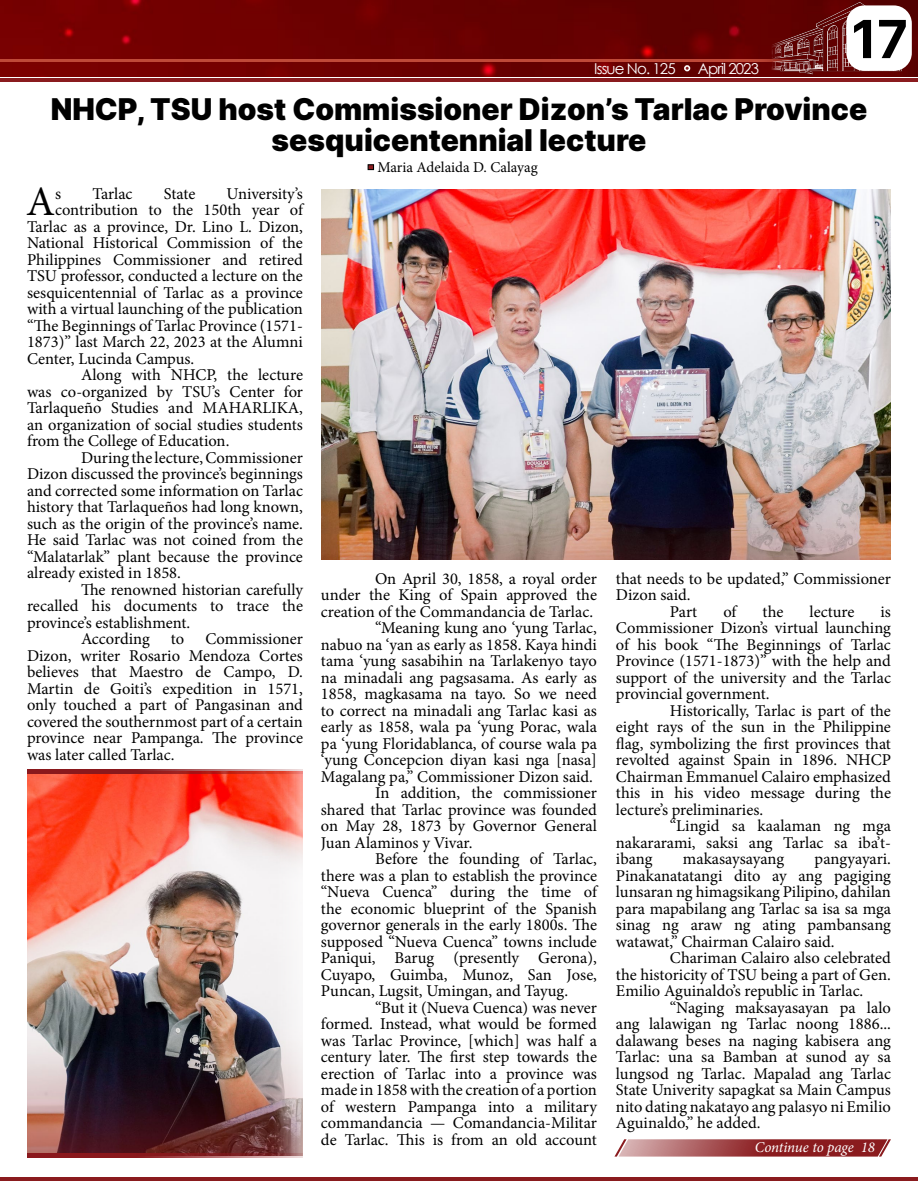
<style>
.page{position:relative;width:918px;height:1188px;background:#fff}
.page>*{position:absolute;margin:0;border:0;box-sizing:border-box;transform-origin:0 0}
.t1{font:700 52.5px "Inter";color:#000}
.t2{font:41.85px "Minion Pro";color:#000}
.t3{font:900 30px/30.9px "Inter";color:#000;text-align:center}
.t4{font:16.5px/16.5px "Minion Pro";color:#000;text-align:justify}
.t5{font:15px "Minion Pro";color:#000}
.t6{font:15px "Century Gothic";letter-spacing:-.06em;color:#fff}
.t7{font:italic 15px "Minion Pro";letter-spacing:-.01em;color:#fff}
</style>
<div class="page">
<img style="left:0;top:0;width:918px;height:76px">
<hr style="left:0;top:78px;width:918px;height:3px;background:#8a1b1e">
<div style="left:0;top:49px;width:918px;height:14px;background:#41ad49;opacity:.27"></div>
<img style="left:748px;top:0;width:168px;height:82px">
<svg style="left:684px;top:65px;width:6px;height:6px"></svg>
<div style="left:846px;top:5px;width:66px;height:66px;background:#fff;border-radius:18px"></div>
<hr style="left:0;top:1177px;width:918px;height:3px;background:#8a1b1e">
<svg style="left:368px;top:164px;width:6px;height:6px"></svg>
<img style="left:321px;top:189px;width:570px;height:371px">
<img style="left:27px;top:774px;width:276px;height:379px">
<svg style="left:27px;top:1153px;width:276px;height:5px"></svg>
<svg style="left:27px;top:769px;width:276px;height:5px"></svg>
<svg style="left:614px;top:1139px;width:277px;height:18px;background:#a65255"></svg>
<h1 class="t1" style="left:851px;top:0;width:58px">17</h1>
<h3 class="t3" style="left:51px;top:92px;width:818px">NHCP, TSU host Commissioner Dizon’s Tarlac Province sesquicentennial lecture</h3>
<p class="t5" style="left:377px;top:157px;width:162px">Maria Adelaida D. Calayag</p>
<h2 class="t2" style="left:26px;top:174px;width:30px">A</h2>
<p class="t4" style="left:55px;top:185px;width:8px">s</p>
<p class="t4" style="left:92px;top:185px;width:42px">Tarlac</p>
<p class="t4" style="left:164px;top:185px;width:33px">State</p>
<p class="t4" style="left:227px;top:185px;width:78px">University’s</p>
<p class="t6" style="left:594px;top:58px;width:83px">Issue No. 125</p>
<p class="t6" style="left:698px;top:58px;width:63px">April 2023</p>
<p class="t4" style="left:55px;top:202px;width:249px">contribution to the 150th year of</p>
<p class="t4" style="left:27px;top:218px;width:278px">Tarlac as a province, Dr. Lino L. Dizon,</p>
<p class="t4" style="left:27px;top:235px;width:277px">National Historical Commission of the</p>
<p class="t4" style="left:27px;top:251px;width:278px">Philippines Commissioner and retired</p>
<p class="t4" style="left:27px;top:268px;width:277px">TSU professor, conducted a lecture on the</p>
<p class="t4" style="left:27px;top:284px;width:277px">sesquicentennial of Tarlac as a province</p>
<p class="t4" style="left:27px;top:301px;width:277px">with a virtual launching of the publication</p>
<p class="t4" style="left:27px;top:317px;width:277px">“The Beginnings of Tarlac Province (1571-</p>
<p class="t4" style="left:27px;top:334px;width:278px">1873)” last March 22, 2023 at the Alumni</p>
<p class="t4" style="left:27px;top:350px;width:169px">Center, Lucinda Campus.</p>
<p class="t4" style="left:81px;top:367px;width:224px">Along with NHCP, the lecture</p>
<p class="t4" style="left:27px;top:383px;width:278px">was co-organized by TSU’s Center for</p>
<p class="t4" style="left:27px;top:400px;width:278px">Tarlaqueño Studies and MAHARLIKA,</p>
<p class="t4" style="left:27px;top:416px;width:278px">an organization of social studies students</p>
<p class="t4" style="left:27px;top:433px;width:204px">from the College of Education.</p>
<p class="t4" style="left:81px;top:449px;width:224px">During the lecture, Commissioner</p>
<p class="t4" style="left:27px;top:466px;width:278px">Dizon discussed the province’s beginnings</p>
<p class="t4" style="left:27px;top:482px;width:278px">and corrected some information on Tarlac</p>
<p class="t4" style="left:27px;top:499px;width:278px">history that Tarlaqueños had long known,</p>
<p class="t4" style="left:27px;top:515px;width:277px">such as the origin of the province’s name.</p>
<p class="t4" style="left:27px;top:532px;width:278px">He said Tarlac was not coined from the</p>
<p class="t4" style="left:27px;top:548px;width:277px">“Malatarlak” plant because the province</p>
<p class="t4" style="left:27px;top:565px;width:155px">already existed in 1858.</p>
<p class="t4" style="left:81px;top:581px;width:223px">The renowned historian carefully</p>
<p class="t4" style="left:27px;top:598px;width:278px">recalled his documents to trace the</p>
<p class="t4" style="left:27px;top:614px;width:165px">province’s establishment.</p>
<p class="t4" style="left:81px;top:631px;width:70px">According</p>
<p class="t4" style="left:171px;top:631px;width:15px">to</p>
<p class="t4" style="left:375px;top:571px;width:224px">On April 30, 1858, a royal order</p>
<p class="t4" style="left:321px;top:587px;width:278px">under the King of Spain approved the</p>
<p class="t4" style="left:321px;top:604px;width:274px">creation of the Commandancia de Tarlac.</p>
<p class="t4" style="left:375px;top:620px;width:223px">“Meaning kung ano ‘yung Tarlac,</p>
<p class="t4" style="left:321px;top:637px;width:277px">nabuo na ‘yan as early as 1858. Kaya hindi</p>
<p class="t4" style="left:321px;top:653px;width:278px">tama ‘yung sasabihin na Tarlakenyo tayo</p>
<p class="t4" style="left:321px;top:670px;width:277px">na minadali ang pagsasama. As early as</p>
<p class="t4" style="left:321px;top:686px;width:277px">1858, magkasama na tayo. So we need</p>
<p class="t4" style="left:321px;top:703px;width:278px">to correct na minadali ang Tarlac kasi as</p>
<p class="t4" style="left:321px;top:719px;width:278px">early as 1858, wala pa ‘yung Porac, wala</p>
<p class="t4" style="left:321px;top:736px;width:277px">pa ‘yung Floridablanca, of course wala pa</p>
<p class="t4" style="left:321px;top:752px;width:277px">‘yung Concepcion diyan kasi nga [nasa]</p>
<p class="t4" style="left:321px;top:769px;width:273px">Magalang pa,” Commissioner Dizon said.</p>
<p class="t4" style="left:375px;top:785px;width:224px">In addition, the commissioner</p>
<p class="t4" style="left:321px;top:802px;width:278px">shared that Tarlac province was founded</p>
<p class="t4" style="left:321px;top:818px;width:278px">on May 28, 1873 by Governor General</p>
<p class="t4" style="left:321px;top:835px;width:153px">Juan Alaminos y Vivar.</p>
<p class="t4" style="left:375px;top:851px;width:224px">Before the founding of Tarlac,</p>
<p class="t4" style="left:321px;top:868px;width:278px">there was a plan to establish the province</p>
<p class="t4" style="left:321px;top:884px;width:278px">“Nueva Cuenca” during the time of</p>
<p class="t4" style="left:321px;top:901px;width:278px">the economic blueprint of the Spanish</p>
<p class="t4" style="left:321px;top:917px;width:278px">governor generals in the early 1800s. The</p>
<p class="t4" style="left:321px;top:934px;width:277px">supposed “Nueva Cuenca” towns include</p>
<p class="t4" style="left:321px;top:950px;width:278px">Paniqui, Barug (presently Gerona),</p>
<p class="t4" style="left:321px;top:967px;width:278px">Cuyapo, Guimba, Munoz, San Jose,</p>
<p class="t4" style="left:321px;top:983px;width:249px">Puncan, Lugsit, Umingan, and Tayug.</p>
<p class="t4" style="left:375px;top:1000px;width:223px">“But it (Nueva Cuenca) was never</p>
<p class="t4" style="left:321px;top:1016px;width:277px">formed. Instead, what would be formed</p>
<p class="t4" style="left:321px;top:1033px;width:277px">was Tarlac Province, [which] was half a</p>
<p class="t4" style="left:321px;top:1049px;width:278px">century later. The first step towards the</p>
<p class="t4" style="left:321px;top:1066px;width:277px">erection of Tarlac into a province was</p>
<p class="t4" style="left:321px;top:1082px;width:278px">made in 1858 with the creation of a portion</p>
<p class="t4" style="left:321px;top:1099px;width:277px">of western Pampanga into a military</p>
<p class="t4" style="left:321px;top:1115px;width:278px">commandancia — Comandancia-Militar</p>
<p class="t4" style="left:321px;top:1132px;width:277px">de Tarlac. This is from an old account</p>
<p class="t4" style="left:616px;top:571px;width:277px">that needs to be updated,” Commissioner</p>
<p class="t4" style="left:616px;top:587px;width:76px">Dizon said.</p>
<p class="t4" style="left:670px;top:604px;width:29px">Part</p>
<p class="t4" style="left:723px;top:604px;width:15px">of</p>
<p class="t4" style="left:763px;top:604px;width:22px">the</p>
<p class="t4" style="left:810px;top:604px;width:46px">lecture</p>
<p class="t4" style="left:616px;top:604px;width:277px;text-indent:265px">is Commissioner Dizon’s virtual launching of his book “The Beginnings of Tarlac Province (1571-1873)” with the help and support of the university and the Tarlac provincial government.</p>
<p class="t4" style="left:616px;top:703px;width:277px;text-indent:54px">Historically, Tarlac is part of the eight rays of the sun in the Philippine flag, symbolizing the first provinces that revolted against Spain in 1896. NHCP Chairman Emmanuel Calairo emphasized this in his video message during the lecture’s preliminaries.</p>
<p class="t4" style="left:616px;top:818px;width:277px;text-indent:54px">“Lingid sa kaalaman ng mga nakararami, saksi ang Tarlac sa iba’t&shy;ibang</p>
<p class="t4" style="left:27px;top:631px;width:278px;text-indent:178px">Commissioner Dizon, writer Rosario Mendoza Cortes believes that Maestro de Campo, D.<br>Martin de Goiti’s expedition in 1571, only touched a part of Pangasinan and covered the southernmost part of a certain province near Pampanga. The province was later called Tarlac.</p>
<p class="t4" style="left:683px;top:851px;width:103px">makasaysayang</p>
<p class="t4" style="left:616px;top:851px;width:277px;text-indent:199px">pangyayari.<br>Pinakanatatangi dito ay ang pagiging lunsaran ng himagsikang Pilipino, dahilan para mapabilang ang Tarlac sa isa sa mga sinag ng araw ng ating pambansang watawat,” Chairman Calairo said.</p>
<p class="t4" style="left:616px;top:950px;width:277px;text-indent:54px">Chariman Calairo also celebrated the historicity of TSU being a part of Gen.<br>Emilio Aguinaldo’s republic in Tarlac.</p>
<p class="t4" style="left:616px;top:1000px;width:277px;text-indent:54px">“Naging maksayasayan pa lalo ang lalawigan ng Tarlac noong 1886... dalawang beses na naging kabisera ang Tarlac: una sa Bamban at sunod ay sa lungsod ng Tarlac. Mapalad ang Tarlac State Univerity sapagkat sa Main Campus nito dating nakatayo ang palasyo ni Emilio Aguinaldo,” he added.</p>
<p class="t7" style="left:755px;top:1137px;width:122px">Continue to page 18</p>
</div>
